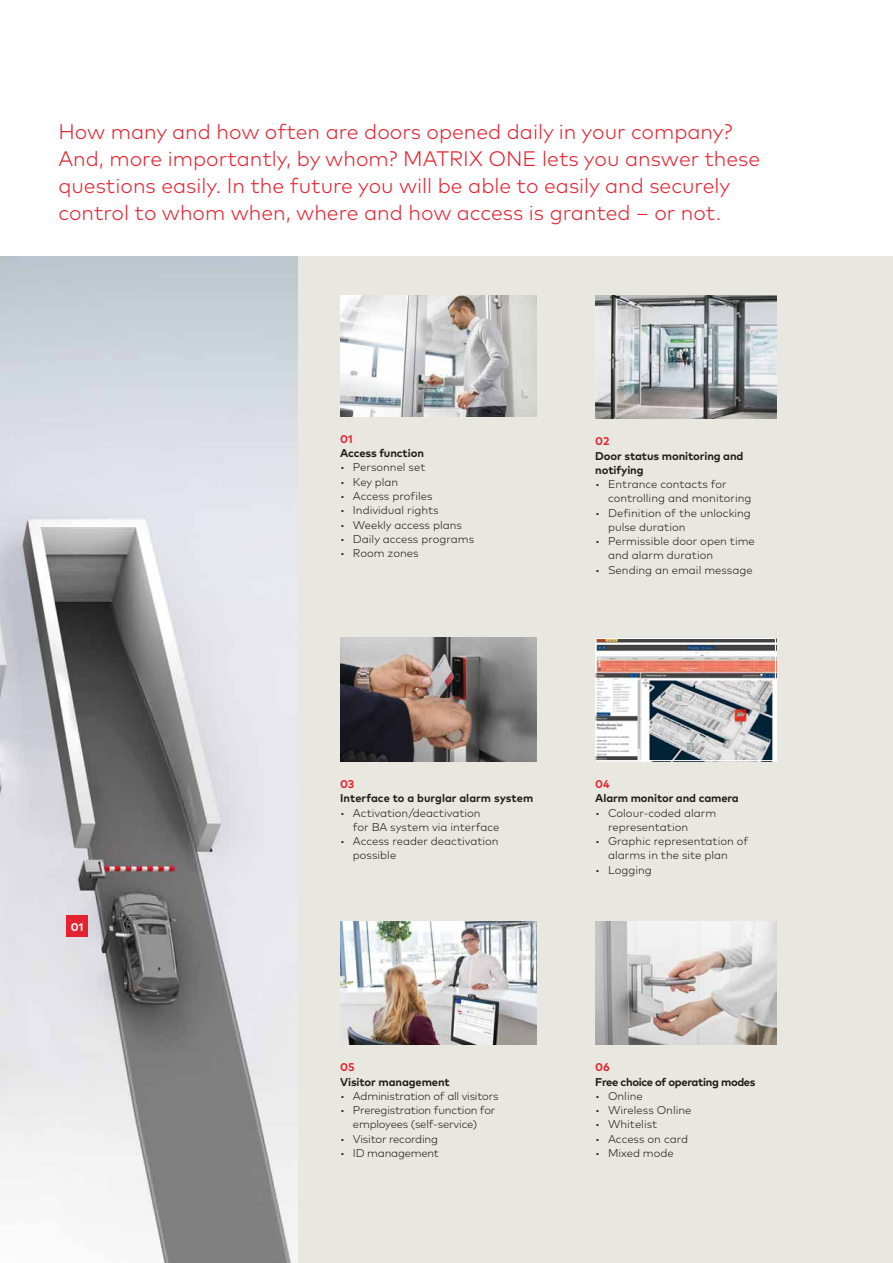
<style>
.page{position:relative;width:893px;height:1263px;background:#fff}
.page>*{position:absolute;margin:0;border:0;box-sizing:border-box;transform-origin:0 0}
.t1{font:300 21px/27px "Mark Pro";color:#e52330}
.t2{font:300 11.25px/14.2px "Mark Pro";color:#1d1d1b}
.t3{font:700 11.25px/14.2px "Mark Pro";letter-spacing:-.01em;color:#1d1d1b}
.t4{font:300 11.25px/14.2px "Mark Pro";letter-spacing:-.02em;color:#1d1d1b;text-align:center}
.t5{font:700 11.25px "Mark Pro";letter-spacing:-.03em;color:#1d1d1b}
.t6{font:700 11.25px "Mark Pro";color:#e52330}
.t7{font:700 11.25px "Mark Pro";color:#fff}
</style>
<div class="page">
<div style="left:298px;top:256px;width:595px;height:1007px;background:#e9e8e0"></div>
<img style="left:0;top:256px;width:298px;height:1007px">
<img style="left:595px;top:295px;width:181px;height:123px">
<img style="left:595px;top:921px;width:181px;height:123px">
<img style="left:340px;top:638px;width:197px;height:123px">
<img style="left:340px;top:295px;width:197px;height:121px">
<div style="left:66px;top:915px;width:22px;height:22px;background:#e52330"></div>
<img style="left:597px;top:640px;width:177px;height:119px">
<div style="left:595px;top:638px;width:181px;height:123px;border:1px solid #fff"></div>
<img style="left:340px;top:921px;width:197px;height:123px">
<p class="t1" style="left:58px;top:121px;width:703px">How many and how often are doors opened daily in your company?<br>And, more importantly, by whom? MATRIX ONE lets you answer these questions easily. In the future you will be able to easily and securely control to whom when, where and how access is granted – or not.</p>
<p class="t7" style="left:71px;top:923px;width:14px">01</p>
<p class="t6" style="left:340px;top:435px;width:14px">01</p>
<p class="t3" style="left:340px;top:447px;width:85px">Access function</p>
<p class="t2" style="left:340px;top:462px;width:87px">• Personnel set</p>
<p class="t2" style="left:340px;top:476px;width:60px">• Key plan</p>
<p class="t2" style="left:340px;top:490px;width:94px">• Access profiles</p>
<p class="t2" style="left:340px;top:504px;width:100px">• Individual rights</p>
<p class="t2" style="left:340px;top:519px;width:123px">• Weekly access plans</p>
<p class="t2" style="left:340px;top:533px;width:135px">• Daily access programs</p>
<p class="t2" style="left:340px;top:547px;width:80px">• Room zones</p>
<p class="t6" style="left:595px;top:437px;width:16px">02</p>
<p class="t3" style="left:595px;top:450px;width:150px">Door status monitoring and notifying</p>
<p class="t2" style="left:608px;top:478px;width:145px;text-indent:-13px">• Entrance contacts for controlling and monitoring</p>
<p class="t2" style="left:608px;top:507px;width:144px;text-indent:-13px">• Definition of the unlocking pulse duration</p>
<p class="t2" style="left:608px;top:535px;width:148px;text-indent:-13px">• Permissible door open time and alarm duration</p>
<p class="t2" style="left:595px;top:564px;width:159px">• Sending an email message</p>
<p class="t6" style="left:340px;top:780px;width:16px">03</p>
<p class="t3" style="left:340px;top:792px;width:195px">Interface to a burglar alarm system</p>
<p class="t2" style="left:353px;top:807px;width:148px;text-indent:-13px">• Activation/deactivation<br>for BA system via interface</p>
<p class="t2" style="left:353px;top:835px;width:147px;text-indent:-13px">• Access reader deactivation possible</p>
<p class="t6" style="left:595px;top:780px;width:16px">04</p>
<p class="t3" style="left:595px;top:792px;width:145px">Alarm monitor and camera</p>
<p class="t2" style="left:608px;top:807px;width:110px;text-indent:-13px">• Colour-coded alarm representation</p>
<p class="t2" style="left:608px;top:835px;width:142px;text-indent:-13px">• Graphic representation of alarms in the site plan</p>
<p class="t2" style="left:595px;top:864px;width:58px">• Logging</p>
<p class="t6" style="left:340px;top:1063px;width:16px">05</p>
<p class="t3" style="left:340px;top:1076px;width:111px">Visitor management</p>
<p class="t4" style="left:340px;top:1090px;width:160px">• Administration of all visitors</p>
<p class="t4" style="left:340px;top:1104px;width:157px">• Preregistration function for employees (self-service)</p>
<p class="t4" style="left:340px;top:1133px;width:99px">• Visitor recording</p>
<p class="t4" style="left:340px;top:1147px;width:100px">• ID management</p>
<p class="t6" style="left:595px;top:1063px;width:16px">06</p>
<p class="t5" style="left:595px;top:1077px;width:162px">Free choice of operating modes</p>
<p class="t2" style="left:595px;top:1090px;width:49px">• Online</p>
<p class="t2" style="left:595px;top:1104px;width:98px">• Wireless Online</p>
<p class="t2" style="left:595px;top:1118px;width:63px">• Whitelist</p>
<p class="t2" style="left:595px;top:1133px;width:94px">• Access on card</p>
<p class="t2" style="left:595px;top:1147px;width:80px">• Mixed mode</p>
</div>
